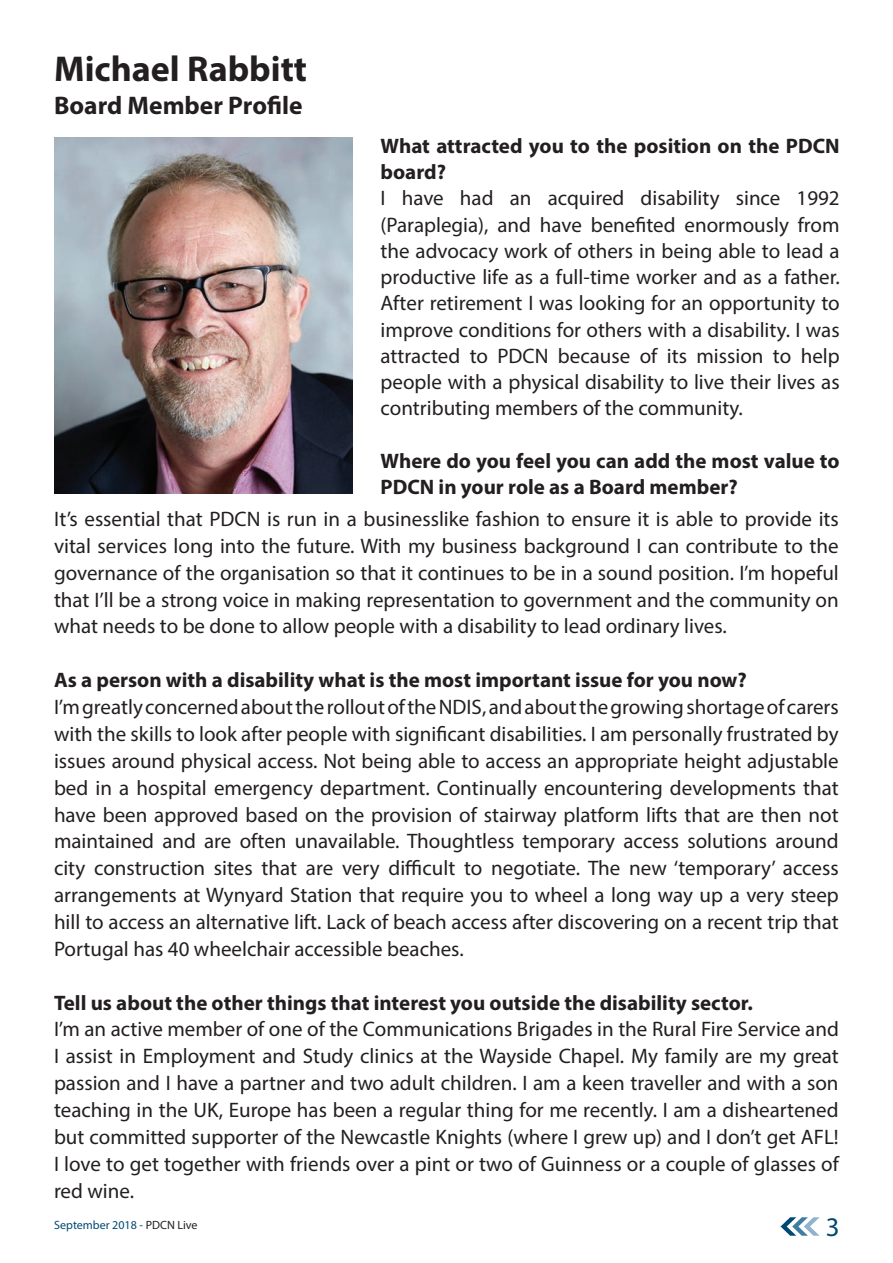
<style>
.page{position:relative;width:893px;height:1263px;background:#fff}
.page>*{position:absolute;margin:0;border:0;box-sizing:border-box;transform-origin:0 0}
.t1{font:700 36px "Myriad Pro";color:#231f20}
.t2{font:27px "Myriad Pro";color:#004972}
.t3{font:700 25.5px "Myriad Pro";color:#231f20}
.t4{font:21px/26.8px "Myriad Pro";color:#231f20;text-align:justify}
.t5{font:700 21px/26.2px "Myriad Pro";color:#231f20}
.t6{font:12px "Myriad Pro";color:#004972}
.s1{color:#231f20}
</style>
<div class="page">
<svg style="left:780px;top:1217px;width:39px;height:19px"></svg>
<img style="left:54px;top:137px;width:299px;height:356px">
<p class="t1" style="left:54px;top:45px;width:255px">Michael Rabbitt</p>
<p class="t3" style="left:54px;top:89px;width:250px">Board Member Profile</p>
<p class="t5" style="left:381px;top:132px;width:461px">What attracted you to the position on the PDCN board?</p>
<p class="t4" style="left:381px;top:185px;width:461px;line-height:26.2px">I have had an acquired disability since 1992 (Paraplegia), and have benefited enormously from the advocacy work of others in being able to lead a productive life as a full-time worker and as a father.<br>After retirement I was looking for an opportunity to improve conditions for others with a disability. I was attracted to PDCN because of its mission to help people with a physical disability to live their lives as contributing members of the community.</p>
<p class="t5" style="left:381px;top:447px;width:461px">Where do you feel you can add the most value to<br>PDCN in your role as a Board member?</p>
<p class="t4" style="left:54px;top:505px;width:786px">It’s essential that PDCN is run in a businesslike fashion to ensure it is able to provide its vital services long into the future. With my business background I can contribute to the governance of the organisation so that it continues to be in a sound position. I’m hopeful that I’ll be a strong voice in making representation to government and the community on what needs to be done to allow people with a disability to lead ordinary lives.</p>
<p class="t5" style="left:54px;top:666px;width:694px">As a person with a disability what is the most important issue for you now?</p>
<p class="t4" style="left:54px;top:693px;width:786px">I’m greatly concerned about the rollout of the NDIS, and about the growing shortage of carers with the skills to look after people with significant disabilities. I am personally frustrated by issues around physical access. Not being able to access an appropriate height adjustable bed in a hospital emergency department. Continually encountering developments that have been approved based on the provision of stairway platform lifts that are then not maintained and are often unavailable. Thoughtless temporary access solutions around city construction sites that are very difficult to negotiate. The new ‘temporary’ access arrangements at Wynyard Station that require you to wheel a long way up a very steep hill to access an alternative lift. Lack of beach access after discovering on a recent trip that Portugal has 40 wheelchair accessible beaches.</p>
<p class="t5" style="left:54px;top:989px;width:700px">Tell us about the other things that interest you outside the disability sector.</p>
<p class="t4" style="left:54px;top:1015px;width:786px">I’m an active member of one of the Communications Brigades in the Rural Fire Service and I assist in Employment and Study clinics at the Wayside Chapel. My family are my great passion and I have a partner and two adult children. I am a keen traveller and with a son teaching in the UK, Europe has been a regular thing for me recently. I am a disheartened but committed supporter of the Newcastle Knights (where I grew up) and I don’t get AFL!<br>I love to get together with friends over a pint or two of Guinness or a couple of glasses of red wine.</p>
<p class="t6" style="left:54px;top:1218px;width:145px">September 2018 - <span class="s1">PDCN Live</span></p>
<p class="t2" style="left:826px;top:1210px;width:15px">3</p>
</div>
